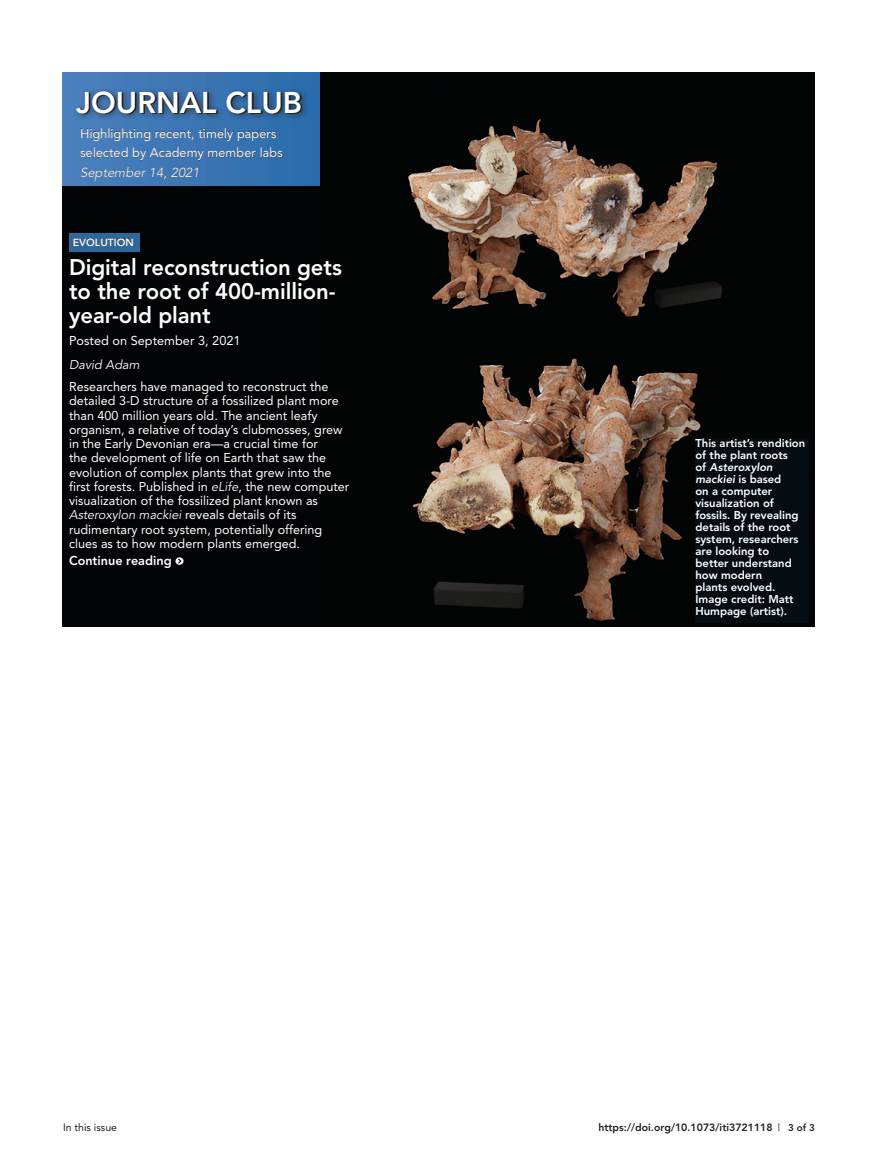
<style>
.page{position:relative;width:878px;height:1175px;background:#fff}
.page>*{position:absolute;margin:0;border:0;box-sizing:border-box;transform-origin:0 0}
.contentcode{font:800 29.7px "Avenir";color:#fff}
.para{font:800 22.5px/24px "Avenir";letter-spacing:-.005em;color:#fff}
.contentcode-2{font:italic 13.05px "Avenir LT Std";color:#fff}
.contentcode-3{font:12.9px/19.5px "Avenir";color:#fff}
.para-2{font:12.75px/14.2px "Avenir";color:#fff}
.para-3{font:800 12.75px "Avenir";color:#fff}
.para-4{font:italic 12.75px "Avenir LT Std";color:#fff}
.t1{font:800 11.25px/12px "Avenir";color:#fff}
.Running_Footer{font:800 10.5px "Avenir";color:#231f20}
.Running_Footer-2{font:10.5px "Avenir";color:#231f20}
.para-5{font:800 10.5px "Avenir";color:#fff}
.s1{font-family:"Avenir LT Std";font-style:italic}
.s2{font-weight:400}
.s3{font-size:9.75px}
</style>
<div class="page">
<div style="left:62px;top:72px;width:752px;height:554px;background:#020505"></div>
<img style="left:408px;top:119px;width:314px;height:502px">
<svg style="left:175px;top:557px;width:9px;height:8px"></svg>
<div style="left:70px;top:233px;width:70px;height:18px;background:#2e679b"></div>
<svg style="left:74px;top:238px;width:59px;height:8px"></svg>
<div style="left:62px;top:72px;width:257px;height:114px;background:linear-gradient(to right,#4c80bd,#2a6bab)"></div>
<div style="left:72px;top:87px;width:237px;height:35px;background:#231f20;opacity:.75"></div>
<svg style="left:77px;top:92px;width:225px;height:22px;background:#2e4968"></svg>
<svg style="left:80px;top:128px;width:202px;height:53px;background:#396ca3"></svg>
<div style="left:695px;top:438px;width:114px;height:185px;background:#060d12"></div>
<p class="contentcode" style="left:76px;top:85px;width:227px">JOURNAL CLUB</p>
<p class="contentcode-3" style="left:80px;top:124px;width:204px">Highlighting recent, timely papers selected by Academy member labs</p>
<p class="contentcode-2" style="left:80px;top:165px;width:121px">September 14, 2021</p>
<p class="para-5" style="left:73px;top:236px;width:63px">EVOLUTION</p>
<p class="para" style="left:69px;top:255px;width:274px">Digital reconstruction gets to the root of 400-million&shy;year-old plant</p>
<p class="para-2" style="left:69px;top:334px;width:173px">Posted on September 3, 2021</p>
<p class="para-4" style="left:69px;top:357px;width:72px">David Adam</p>
<p class="para-2" style="left:69px;top:379px;width:282px">Researchers have managed to reconstruct the detailed 3-D structure of a fossilized plant more than 400 million years old. The ancient leafy organism, a relative of today’s clubmosses, grew in the Early Devonian era—a crucial time for<br>the development of life on Earth that saw the evolution of complex plants that grew into the first forests. Published in <span class="s1">eLife</span>, the new computer visualization of the fossilized plant known as <span class="s1">Asteroxylon mackiei</span> reveals details of its rudimentary root system, potentially offering clues as to how modern plants emerged.</p>
<p class="para-3" style="left:69px;top:553px;width:104px">Continue reading</p>
<p class="t1" style="left:695px;top:437px;width:111px">This artist’s rendition of the plant roots<br>of <span class="s1">Asteroxylon mackiei</span> is based<br>on a computer visualization of fossils. By revealing details of the root system, researchers are looking to<br>better understand how modern<br>plants evolved.<br>Image credit: Matt<br>Humpage (artist).</p>
<p class="Running_Footer-2" style="left:63px;top:1121px;width:56px">In this issue</p>
<p class="Running_Footer" style="left:598px;top:1121px;width:218px">https://doi.org/10.1073/iti3721118 <span class="s2">|</span> <span class="s3">3 of 3</span></p>
</div>
